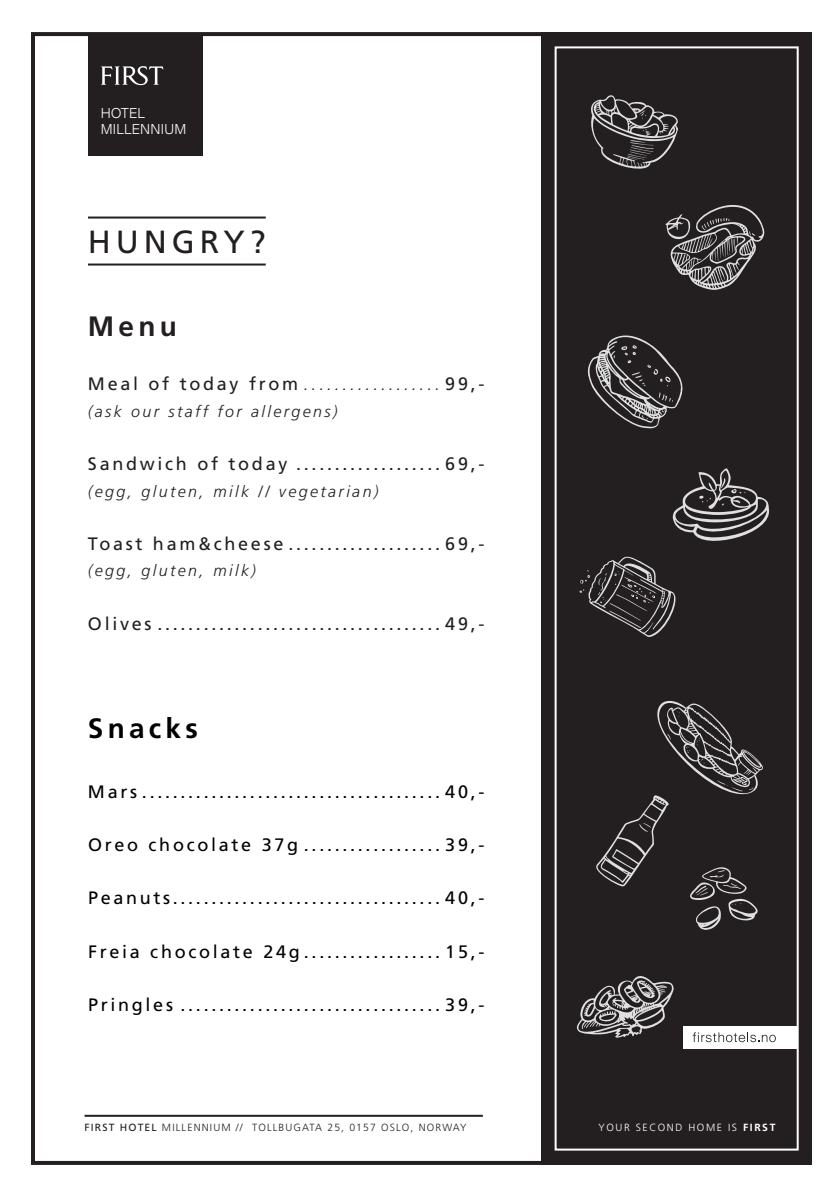
<style>
.page{position:relative;width:840px;height:1191px;background:#fff}
.page>*{position:absolute;margin:0;border:0;box-sizing:border-box;transform-origin:0 0}
.t1{font:32px "Frutiger LT Std";letter-spacing:.15em;color:#231f20}
.t2{font:700 28px "Frutiger LT Std";letter-spacing:.15em;color:#000}
.t3{font:700 28px "Frutiger LT Std";color:#231f20}
.t4{font:18px "Frutiger LT Std";letter-spacing:.15em;color:#000}
.t5{font:18px "Frutiger LT Std";letter-spacing:.15em;color:#231f20}
.t6{font:italic 300 16px "Frutiger LT Std";letter-spacing:.15em;color:#231f20}
.t7{font:300 13.8px/15.2px "Suisse Intl";letter-spacing:.02em;color:#fff}
.t8{font:300 10.4px "Frutiger LT Std";letter-spacing:.11em;color:#231f20}
.t9{font:300 10.4px "Frutiger LT Std";letter-spacing:.15em;color:#fff}
.s1{font-weight:300;font-style:italic}
.s2{font-weight:400}
.s3{font-weight:700}
</style>
<div class="page">
<div style="left:88px;top:36px;width:114px;height:120px;background:#231f20"></div>
<svg style="left:101px;top:66px;width:62px;height:19px"></svg>
<div style="left:541px;top:32px;width:270px;height:1132px;background:#231f20"></div>
<div style="left:554px;top:46px;width:244px;height:1104px;border:2px solid #fff"></div>
<svg style="left:591px;top:95px;width:87px;height:74px"></svg>
<svg style="left:587px;top:335px;width:96px;height:93px"></svg>
<svg style="left:665px;top:205px;width:99px;height:85px"></svg>
<svg style="left:576px;top:976px;width:97px;height:61px"></svg>
<svg style="left:579px;top:468px;width:190px;height:169px"></svg>
<svg style="left:596px;top:700px;width:167px;height:230px"></svg>
<div style="left:682px;top:1026px;width:114px;height:22px;background:#fff"></div>
<svg style="left:692px;top:1032px;width:83px;height:10px"></svg>
<hr style="left:84px;top:1114px;width:398px;height:2px;background:#231f20">
<hr style="left:88px;top:263px;width:177px;height:2px;background:#231f20">
<hr style="left:88px;top:216px;width:177px;height:2px;background:#231f20">
<div style="left:31px;top:32px;width:779px;height:1132px;border:4px solid #231f20"></div>
<p class="t7" style="left:101px;top:107px;width:87px">HOTEL<br>MILLENNIUM</p>
<p class="t1" style="left:88px;top:223px;width:179px">HUNGRY?</p>
<p class="t3" style="left:88px;top:310px;width:90px">Menu</p>
<p class="t5" style="left:88px;top:373px;width:398px">Meal of today from <span class="s1">..................</span> 99,-</p>
<p class="t6" style="left:88px;top:402px;width:251px">(ask our staff for allergens)</p>
<p class="t5" style="left:88px;top:453px;width:398px">Sandwich of today ................... 69,-</p>
<p class="t6" style="left:88px;top:482px;width:292px">(egg, gluten, milk // vegetarian)</p>
<p class="t5" style="left:88px;top:533px;width:398px">Toast ham&amp;cheese .................... 69,-</p>
<p class="t6" style="left:88px;top:562px;width:169px">(egg, gluten, milk)</p>
<p class="t5" style="left:88px;top:613px;width:398px">Olives ..................................... 49,-</p>
<p class="t2" style="left:88px;top:711px;width:111px">Snacks</p>
<p class="t4" style="left:88px;top:781px;width:398px">Mars ....................................... 40,-</p>
<p class="t4" style="left:88px;top:834px;width:397px">Oreo chocolate 37g .................. 39,-</p>
<p class="t4" style="left:88px;top:887px;width:398px">Peanuts................................... 40,-</p>
<p class="t4" style="left:88px;top:940px;width:397px">Freia chocolate 24g.................. 15,-</p>
<p class="t4" style="left:88px;top:994px;width:397px">Pringles .................................. 39,-</p>
<p class="t8" style="left:84px;top:1121px;width:383px"><span class="s2">FIRST HOTEL</span> MILLENNIUM // TOLLBUGATA 25, 0157 OSLO, NORWAY</p>
<p class="t9" style="left:598px;top:1121px;width:178px">YOUR SECOND HOME IS <span class="s3">FIRST</span></p>
</div>
